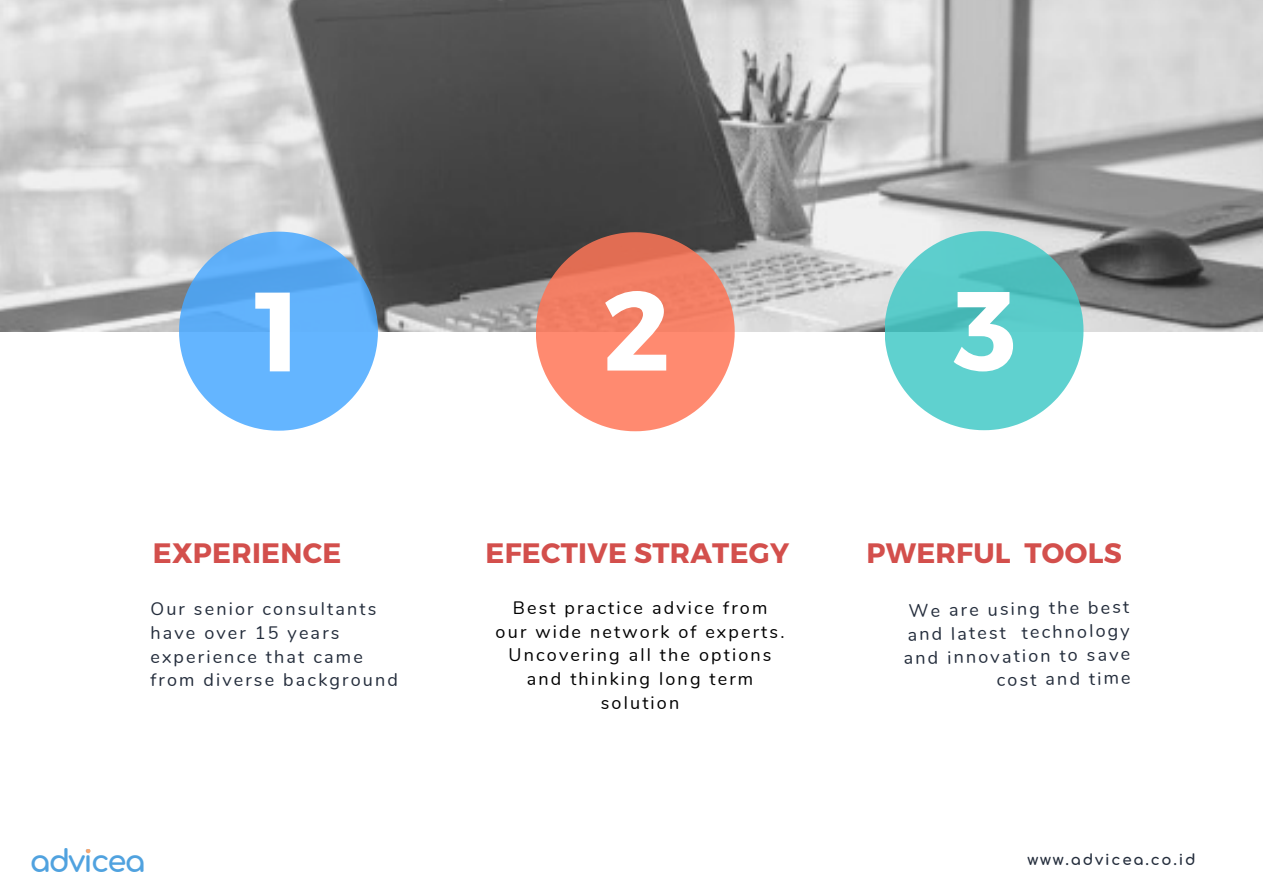
<style>
.page{position:relative;width:1263px;height:894px;background:#fff}
.page>*{position:absolute;margin:0;border:0;box-sizing:border-box;transform-origin:0 0}
.t1{font:700 112.35px "Montserrat";color:#fff}
.t2{font:700 30.75px "Comfortaa";letter-spacing:-.06em;color:#50a2df}
.t3{font:700 28.05px "Montserrat";letter-spacing:.01em;color:#d34f4c}
.t4{font:18px/23.5px "Nunito";letter-spacing:.12em;color:#242d3c}
.t5{font:18px/23.5px "Nunito";letter-spacing:.12em;color:#000;text-align:center}
.t6{font:700 15px "Comfortaa";letter-spacing:.12em;color:#242d3c}
</style>
<div class="page">
<img style="left:0;top:0;width:1263px;height:331px">
<svg style="left:179px;top:231px;width:199px;height:199px"></svg>
<svg style="left:536px;top:232px;width:199px;height:199px"></svg>
<svg style="left:885px;top:231px;width:198px;height:199px"></svg>
<svg style="left:86px;top:849px;width:4px;height:4px"></svg>
<h1 class="t1" style="left:254px;top:258px;width:48px">1</h1>
<h1 class="t1" style="left:603px;top:257px;width:69px">2</h1>
<h1 class="t1" style="left:954px;top:257px;width:64px">3</h1>
<h3 class="t3" style="left:153px;top:535px;width:190px">EXPERIENCE</h3>
<h3 class="t3" style="left:485px;top:535px;width:305px">EFECTIVE STRATEGY</h3>
<h3 class="t3" style="left:866px;top:535px;width:257px">PWERFUL TOOLS</h3>
<p class="t4" style="left:150px;top:597px;width:249px">Our senior consultants have over 15 years experience that came from diverse background</p>
<p class="t5" style="left:496px;top:596px;width:290px">Best practice advice from our wide network of experts.<br>Uncovering all the options and thinking long term solution</p>
<p class="t4" style="left:903px;top:599px;width:228px;text-align:right;rotate:-1deg">We are using the best and latest technology and innovation to save cost and time</p>
<h2 class="t2" style="left:30px;top:844px;width:117px">advicea</h2>
<p class="t6" style="left:1027px;top:851px;width:170px">www.advicea.co.id</p>
</div>
